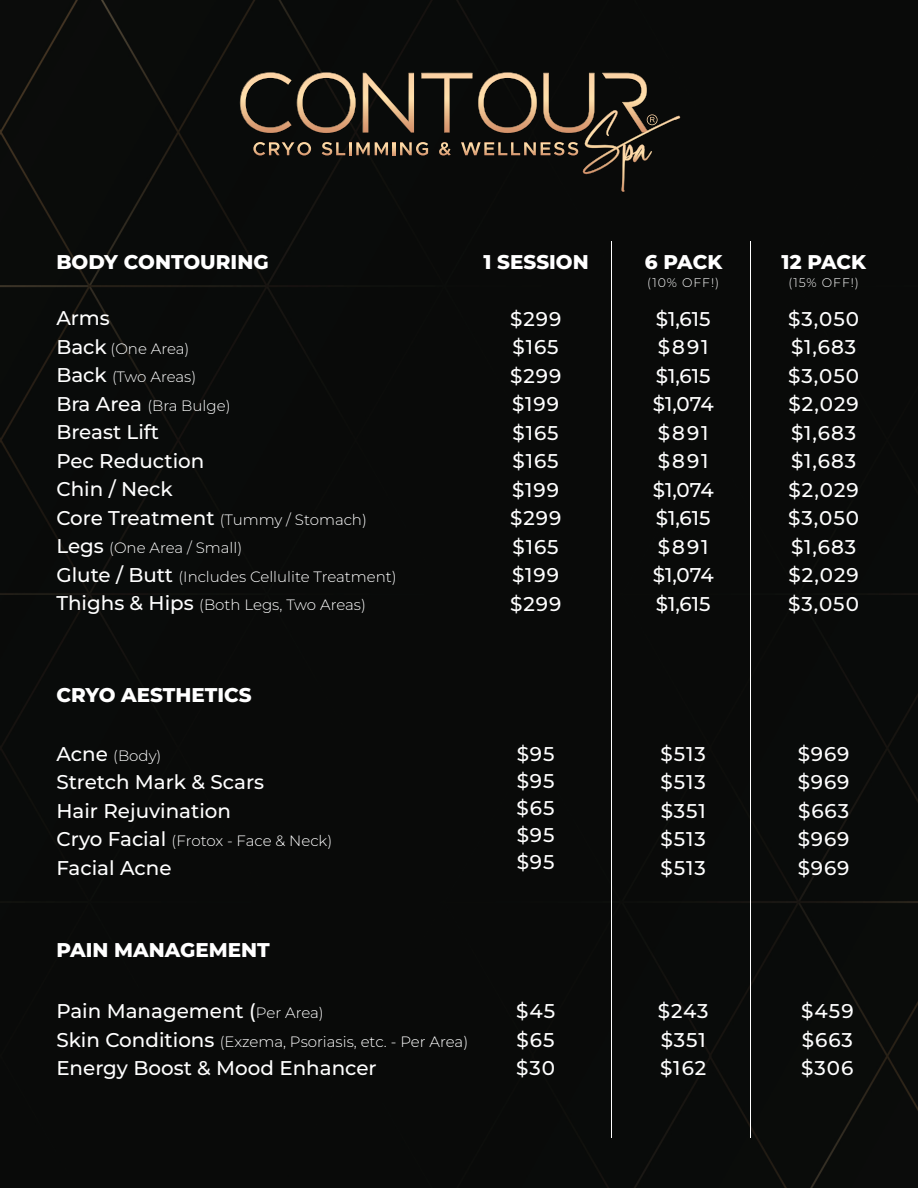
<style>
.page{position:relative;width:918px;height:1188px;background:#fff}
.page>*{position:absolute;margin:0;border:0;box-sizing:border-box;transform-origin:0 0}
.t1{font:500 19.95px/28.5px "Montserrat";color:#fff;text-align:justify}
.t2{font:500 19.95px/28.5px "Montserrat";letter-spacing:.05em;color:#fff}
.t3{font:800 19.95px "Montserrat";color:#fff}
.t4{font:500 19.95px/28.5px "Montserrat";letter-spacing:.045em;color:#fff}
.t5{font:300 15px/28.5px "Montserrat";color:#fff}
.t6{font:300 12.45px "Montserrat";letter-spacing:.075em;color:#fff}
.s1{font-weight:500;font-size:19.95px}
.s2{font-weight:300;font-size:15px}
</style>
<div class="page">
<div style="left:1px;top:1px;width:917px;height:1187px;background:#090a09"></div>
<svg style="left:240px;top:72px;width:440px;height:120px;background:#2c261e"></svg>
<hr style="left:611px;top:241px;width:1px;height:896px;background:#fff">
<hr style="left:750px;top:241px;width:1px;height:896px;background:#fff">
<p class="t3" style="left:56px;top:248px;width:214px">BODY CONTOURING</p>
<p class="t1" style="left:56px;top:304px;width:55px">Arms</p>
<p class="t5" style="left:56px;top:334px;width:176px"><span class="s1">Back</span> (One Area)<br><span class="s1">Back</span> (Two Areas)<br><span class="s1">Bra Area</span> (Bra Bulge)</p>
<p class="t1" style="left:56px;top:418px;width:150px;text-align:left">Breast Lift<br>Pec Reduction<br>Chin / Neck</p>
<p class="t5" style="left:56px;top:505px;width:342px"><span class="s1">Core Treatment</span> (Tummy / Stomach)<br><span class="s1">Legs</span> (One Area / Small)<br><span class="s1">Glute / Butt</span> (Includes Cellulite Treatment)<br><span class="s1">Thighs &amp; Hips</span> (Both Legs, Two Areas)</p>
<p class="t3" style="left:782px;top:248px;width:86px">12 PACK</p>
<p class="t3" style="left:483px;top:248px;width:107px">1 SESSION</p>
<p class="t3" style="left:645px;top:248px;width:79px">6 PACK</p>
<p class="t6" style="left:647px;top:274px;width:73px">(10% OFF!)</p>
<p class="t6" style="left:788px;top:274px;width:72px">(15% OFF!)</p>
<p class="t2" style="left:510px;top:304px;width:53px">$299 $165 $299 $199 $165 $165 $199 $299 $165 $199 $299</p>
<p class="t1" style="left:653px;top:304px;width:62px;text-align:left">$1,615 $891 $1,615 $1,074 $891 $891 $1,074 $1,615 $891 $1,074 $1,615</p>
<p class="t2" style="left:788px;top:304px;width:72px">$3,050 $1,683 $3,050 $2,029 $1,683 $1,683 $2,029 $3,050 $1,683 $2,029 $3,050</p>
<p class="t3" style="left:56px;top:682px;width:197px">CRYO AESTHETICS</p>
<p class="t5" style="left:56px;top:741px;width:107px"><span class="s1">Acne</span> (Body)</p>
<p class="t1" style="left:56px;top:767px;width:209px">Stretch Mark &amp; Scars<br>Hair Rejuvination</p>
<p class="t5" style="left:56px;top:826px;width:277px"><span class="s1">Cryo Facial</span> (Frotox - Face &amp; Neck)</p>
<p class="t1" style="left:56px;top:853px;width:117px">Facial Acne</p>
<p class="t3" style="left:56px;top:936px;width:215px">PAIN MANAGEMENT</p>
<p class="t1" style="left:56px;top:996px;width:269px">Pain Management (<span class="s2">Per Area)</span></p>
<p class="t5" style="left:56px;top:1027px;width:413px"><span class="s1">Skin Conditions</span> (Exzema, Psoriasis, etc. - Per Area)</p>
<p class="t1" style="left:56px;top:1053px;width:322px">Energy Boost &amp; Mood Enhancer</p>
<p class="t1" style="left:517px;top:739px;width:40px;line-height:27px">$95 $95 $65 $95 $95</p>
<p class="t1" style="left:661px;top:739px;width:47px">$513 $513 $351 $513 $513</p>
<p class="t1" style="left:798px;top:739px;width:53px">$969 $969 $663 $969 $969</p>
<p class="t1" style="left:516px;top:996px;width:41px">$45 $65 $30</p>
<p class="t4" style="left:658px;top:996px;width:52px">$243 $351 $162</p>
<p class="t1" style="left:801px;top:996px;width:54px">$459 $663 $306</p>
</div>
